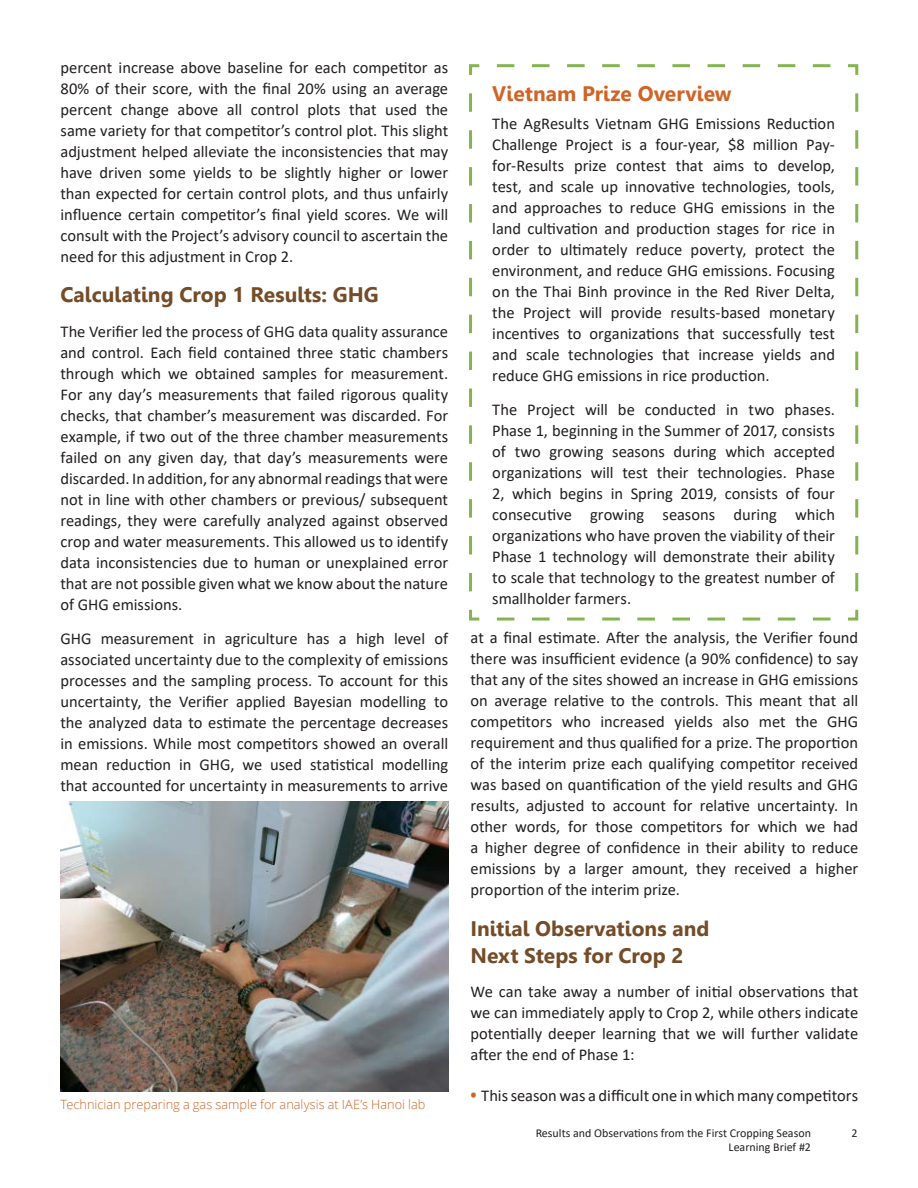
<style>
.page{position:relative;width:918px;height:1188px;background:#fff}
.page>*{position:absolute;margin:0;border:0;box-sizing:border-box;transform-origin:0 0}
.Subhead_A__10_14pt{font:700 21px/27px "Leelawadee";color:#744c27}
.Subhead_A__10_14pt-2{font:700 21px "Leelawadee";letter-spacing:.005em;color:#d06427}
.Body_copy__10_14pt{font:16.5px/21px "Calibri";color:#231f20;text-align:justify}
.Image_caption__8_5_1{font:300 12.75px "Open Sans";color:#d06427}
.t1{font:12px/14.4px "Calibri";color:#231f20;text-align:right}
.s1{font-family:"Open Sans";font-weight:700;color:#d06427}
</style>
<div class="page">
<svg style="left:469px;top:64px;width:390px;height:557px"></svg>
<img style="left:60px;top:801px;width:388px;height:291px">
<p class="Body_copy__10_14pt" style="left:60px;top:56px;width:389px">percent increase above baseline for each competitor as 80% of their score, with the final 20% using an average percent change above all control plots that used the same variety for that competitor’s control plot. This slight adjustment helped alleviate the inconsistencies that may have driven some yields to be slightly higher or lower than expected for certain control plots, and thus unfairly influence certain competitor’s final yield scores. We will consult with the Project’s advisory council to ascertain the need for this adjustment in Crop 2.</p>
<p class="Subhead_A__10_14pt" style="left:60px;top:282px;width:320px">Calculating Crop 1 Results: GHG</p>
<p class="Body_copy__10_14pt" style="left:60px;top:320px;width:389px">The Verifier led the process of GHG data quality assurance and control. Each field contained three static chambers through which we obtained samples for measurement.<br>For any day’s measurements that failed rigorous quality checks, that chamber’s measurement was discarded. For example, if two out of the three chamber measurements failed on any given day, that day’s measurements were discarded. In addition, for any abnormal readings that were not in line with other chambers or previous/ subsequent readings, they were carefully analyzed against observed crop and water measurements. This allowed us to identify data inconsistencies due to human or unexplained error that are not possible given what we know about the nature of GHG emissions.</p>
<p class="Body_copy__10_14pt" style="left:60px;top:628px;width:389px">GHG measurement in agriculture has a high level of associated uncertainty due to the complexity of emissions processes and the sampling process. To account for this uncertainty, the Verifier applied Bayesian modelling to the analyzed data to estimate the percentage decreases in emissions. While most competitors showed an overall mean reduction in GHG, we used statistical modelling that accounted for uncertainty in measurements to arrive</p>
<p class="Body_copy__10_14pt" style="left:471px;top:627px;width:389px">at a final estimate. After the analysis, the Verifier found there was insufficient evidence (a 90% confidence) to say that any of the sites showed an increase in GHG emissions on average relative to the controls. This meant that all competitors who increased yields also met the GHG requirement and thus qualified for a prize. The proportion of the interim prize each qualifying competitor received was based on quantification of the yield results and GHG results, adjusted to account for relative uncertainty. In other words, for those competitors for which we had a higher degree of confidence in their ability to reduce emissions by a larger amount, they received a higher proportion of the interim prize.</p>
<p class="Subhead_A__10_14pt" style="left:471px;top:915px;width:240px">Initial Observations and<br>Next Steps for Crop 2</p>
<p class="Body_copy__10_14pt" style="left:471px;top:981px;width:389px">We can take away a number of initial observations that we can immediately apply to Crop 2, while others indicate potentially deeper learning that we will further validate after the end of Phase 1:</p>
<p class="Body_copy__10_14pt" style="left:471px;top:1085px;width:389px"><span class="s1">•</span> This season was a difficult one in which many competitors</p>
<p class="Subhead_A__10_14pt-2" style="left:492px;top:81px;width:241px">Vietnam Prize Overview</p>
<p class="Body_copy__10_14pt" style="left:492px;top:112px;width:344px">The AgResults Vietnam GHG Emissions Reduction Challenge Project is a four-year, $8 million Pay&shy;for-Results prize contest that aims to develop, test, and scale up innovative technologies, tools, and approaches to reduce GHG emissions in the land cultivation and production stages for rice in order to ultimately reduce poverty, protect the environment, and reduce GHG emissions. Focusing on the Thai Binh province in the Red River Delta, the Project will provide results-based monetary incentives to organizations that successfully test and scale technologies that increase yields and reduce GHG emissions in rice production.</p>
<p class="Body_copy__10_14pt" style="left:492px;top:399px;width:344px">The Project will be conducted in two phases.<br>Phase 1, beginning in the Summer of 2017, consists of two growing seasons during which accepted organizations will test their technologies. Phase 2, which begins in Spring 2019, consists of four consecutive growing seasons during which organizations who have proven the viability of their Phase 1 technology will demonstrate their ability to scale that technology to the greatest number of smallholder farmers.</p>
<p class="Image_caption__8_5_1" style="left:60px;top:1096px;width:366px">Technician preparing a gas sample for analysis at IAE’s Hanoi lab</p>
<p class="t1" style="left:536px;top:1125px;width:277px">Results and Observations from the First Cropping Season<br>Learning Brief #2</p>
<p class="t1" style="left:851px;top:1125px;width:8px">2</p>
</div>
